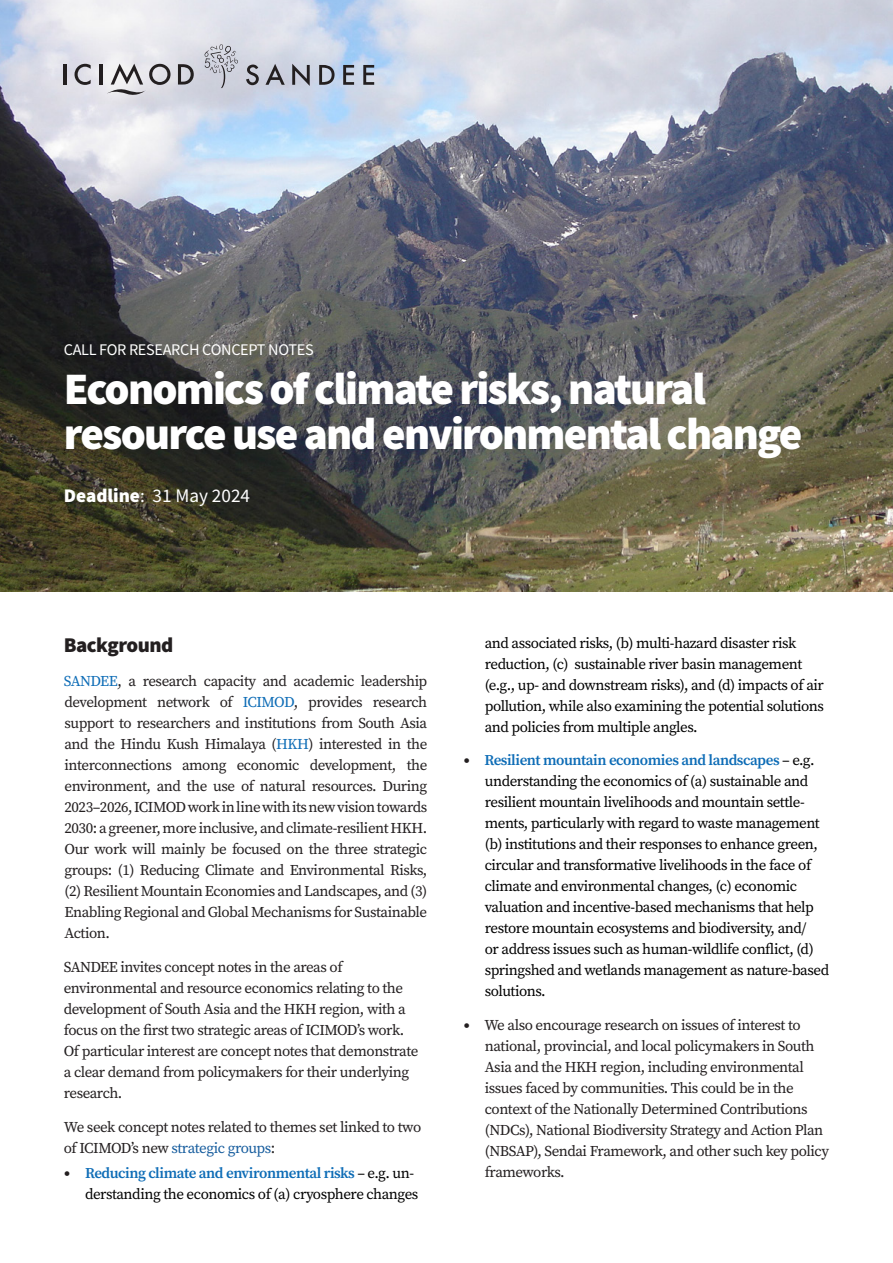
<style>
.page{position:relative;width:893px;height:1263px;background:#fff}
.page>*{position:absolute;margin:0;border:0;box-sizing:border-box;transform-origin:0 0}
.t1{font:900 45px/45px "Source Sans Pro";letter-spacing:-.04em;color:#fff}
.Head_I{font:900 21px "Source Sans Pro";letter-spacing:-.025em;color:#231f20}
.t2{font:19.2px "Source Sans Pro";color:#fff}
.t3{font:16.2px "Source Sans Pro";letter-spacing:-.02em;color:#fff}
.List_Paragraph{font:15px/21px "Source Serif Pro";letter-spacing:-.03em;color:#231f20}
.List_Paragraph-2{font:15px/21px "Source Serif Pro";letter-spacing:-.03em;color:#000}
.s1{font-weight:900}
.s2{color:#0d6cb6}
.s3{color:#175d9e}
.s4{font-weight:600;color:#0d6cb6}
</style>
<div class="page">
<img style="left:0;top:0;width:893px;height:591px">
<svg style="left:204px;top:44px;width:34px;height:44px"></svg>
<hr style="left:64px;top:64px;width:3px;height:21px;background:#231f20">
<svg style="left:75px;top:64px;width:16px;height:21px"></svg>
<hr style="left:99px;top:64px;width:3px;height:21px;background:#231f20">
<svg style="left:178px;top:64px;width:16px;height:21px"></svg>
<svg style="left:107px;top:64px;width:64px;height:33px"></svg>
<svg style="left:246px;top:65px;width:13px;height:20px"></svg>
<svg style="left:265px;top:64px;width:20px;height:21px"></svg>
<svg style="left:292px;top:64px;width:18px;height:22px"></svg>
<svg style="left:319px;top:65px;width:16px;height:20px"></svg>
<svg style="left:343px;top:65px;width:11px;height:20px"></svg>
<svg style="left:363px;top:65px;width:11px;height:20px"></svg>
<p class="t3" style="left:64px;top:339px;width:251px">CALL FOR RESEARCH CONCEPT NOTES</p>
<p class="t1" style="left:64px;top:366px;width:740px">Economics of climate risks, natural resource use and environmental change</p>
<p class="t2" style="left:64px;top:484px;width:188px"><span class="s1">Deadline</span>: 31 May 2024</p>
<p class="Head_I" style="left:64px;top:631px;width:111px">Background</p>
<p class="List_Paragraph" style="left:64px;top:671px;width:365px;text-align:justify"><span class="s2">SANDEE</span>, a research capacity and academic leadership development network of <span class="s2">ICIMOD</span>, provides research support to researchers and institutions from South Asia and the Hindu Kush Himalaya (<span class="s2">HKH</span>) interested in the interconnections among economic development, the environment, and the use of natural resources. During 2023–2026, ICIMOD work in line with its new vision towards 2030: a greener, more inclusive, and climate-resilient HKH.<br>Our work will mainly be focused on the three strategic groups: (1) Reducing Climate and Environmental Risks, (2) Resilient Mountain Economies and Landscapes, and (3)<br>Enabling Regional and Global Mechanisms for Sustainable Action.</p>
<p class="List_Paragraph" style="left:64px;top:956px;width:356px">SANDEE invites concept notes in the areas of environmental and resource economics relating to the development of South Asia and the HKH region, with a focus on the first two strategic areas of ICIMOD’s work.<br>Of particular interest are concept notes that demonstrate a clear demand from policymakers for their underlying research.</p>
<p class="List_Paragraph" style="left:64px;top:1116px;width:359px">We seek concept notes related to themes set linked to two of ICIMOD’s new <span class="s3">strategic groups</span>:</p>
<p class="List_Paragraph-2" style="left:85px;top:1162px;width:335px"><span class="s4">Reducing climate and environmental risks</span> – e.g. un&shy;derstanding the economics of (a) cryosphere changes</p>
<p class="List_Paragraph-2" style="left:485px;top:632px;width:341px">and associated risks, (b) multi-hazard disaster risk reduction, (c) sustainable river basin management (e.g., up- and downstream risks), and (d) impacts of air pollution, while also examining the potential solutions and policies from multiple angles.</p>
<p class="List_Paragraph-2" style="left:484px;top:750px;width:346px"><span class="s4">Resilient mountain economies and landscapes</span> – e.g. understanding the economics of (a) sustainable and resilient mountain livelihoods and mountain settle&shy;ments, particularly with regard to waste management (b) institutions and their responses to enhance green, circular and transformative livelihoods in the face of climate and environmental changes, (c) economic valuation and incentive-based mechanisms that help restore mountain ecosystems and biodiversity, and/<br>or address issues such as human-wildlife conflict, (d) springshed and wetlands management as nature-based solutions.</p>
<p class="List_Paragraph" style="left:484px;top:1015px;width:346px">We also encourage research on issues of interest to national, provincial, and local policymakers in South Asia and the HKH region, including environmental issues faced by communities. This could be in the context of the Nationally Determined Contributions (NDCs), National Biodiversity Strategy and Action Plan (NBSAP), Sendai Framework, and other such key policy frameworks.</p>
</div>
